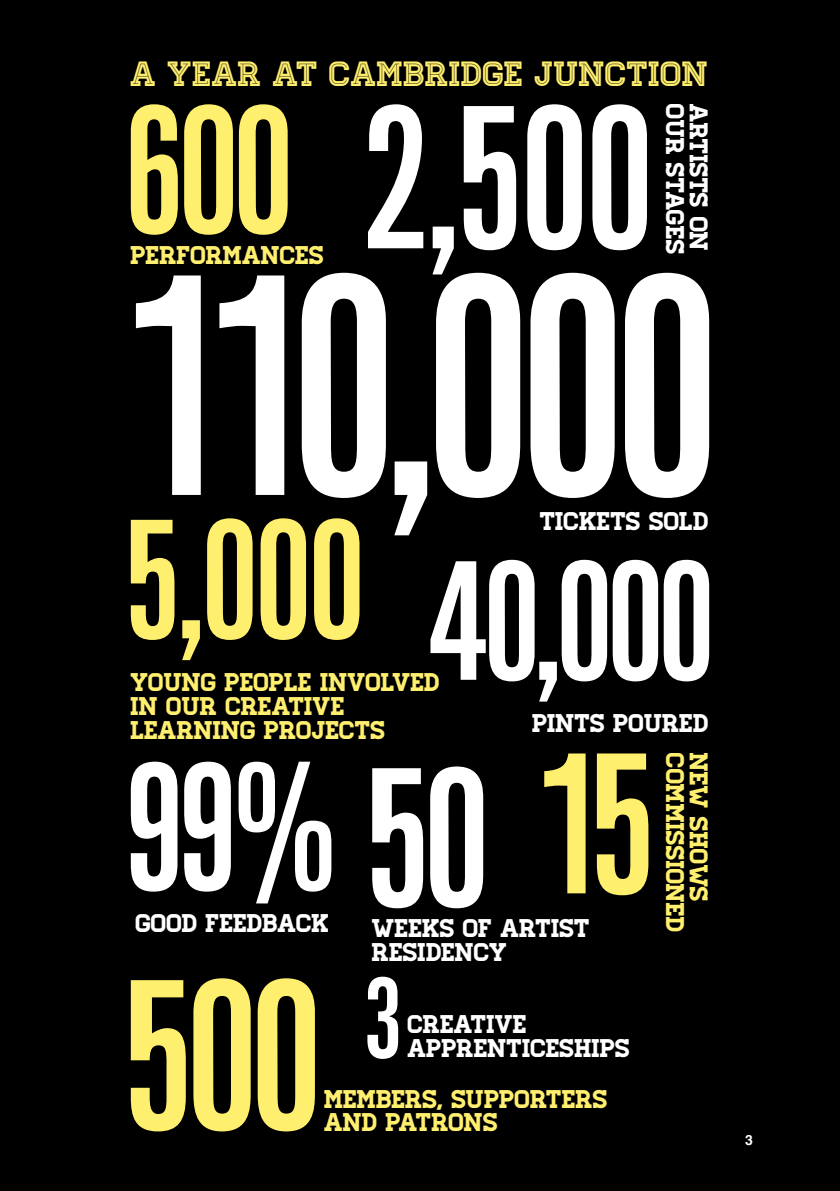
<style>
.page{position:relative;width:840px;height:1191px;background:#fff}
.page>*{position:absolute;margin:0;border:0;box-sizing:border-box;transform-origin:0 0}
.t1{font:35px "Homestead Inline";color:#ffef6f}
.t2{font:25.6px/23.8px "Homestead";letter-spacing:-.015em;color:#ffef6f}
.t3{font:25.6px/23.8px "Homestead";letter-spacing:-.015em;color:#fff}
.t4{font:700 14px "Helvetica";color:#fff}
</style>
<div class="page">
<div style="left:0;top:0;width:839px;height:1191px;background:#000"></div>
<svg style="left:131px;top:104px;width:157px;height:131px"></svg>
<svg style="left:430px;top:560px;width:279px;height:141px"></svg>
<svg style="left:136px;top:273px;width:573px;height:262px"></svg>
<svg style="left:372px;top:766px;width:111px;height:142px"></svg>
<svg style="left:544px;top:753px;width:104px;height:142px"></svg>
<svg style="left:131px;top:761px;width:200px;height:142px"></svg>
<svg style="left:131px;top:978px;width:184px;height:153px"></svg>
<svg style="left:131px;top:518px;width:228px;height:142px"></svg>
<svg style="left:367px;top:976px;width:31px;height:83px"></svg>
<svg style="left:368px;top:104px;width:278px;height:170px"></svg>
<h1 class="t1" style="left:131px;top:53px;width:579px">A YEAR AT CAMBRIDGE JUNCTION</h1>
<p class="t2" style="left:131px;top:243px;width:195px">PERFORMANCES</p>
<p class="t3" style="left:686px;top:104px;width:152px;rotate:90deg">OUR STAGES</p>
<p class="t3" style="left:710px;top:104px;width:149px;rotate:90deg">ARTISTS ON</p>
<p class="t3" style="left:540px;top:509px;width:170px">TICKETS SOLD</p>
<p class="t2" style="left:131px;top:670px;width:311px">YOUNG PEOPLE INVOLVED<br>IN OUR CREATIVE<br>LEARNING PROJECTS</p>
<p class="t3" style="left:532px;top:711px;width:178px">PINTS POURED</p>
<p class="t3" style="left:136px;top:911px;width:195px">GOOD FEEDBACK</p>
<p class="t3" style="left:372px;top:916px;width:219px">WEEKS OF ARTIST<br>RESIDENCY</p>
<p class="t3" style="left:407px;top:1012px;width:224px">CREATIVE<br>APPRENTICESHIPS</p>
<p class="t2" style="left:324px;top:1086px;width:285px">MEMBERS, SUPPORTERS<br>AND PATRONS</p>
<p class="t2" style="left:686px;top:753px;width:181px;rotate:90deg">COMMISSIONED</p>
<p class="t2" style="left:710px;top:753px;width:150px;rotate:90deg">NEW SHOWS</p>
<p class="t4" style="left:744px;top:1134px;width:9px">3</p>
</div>
